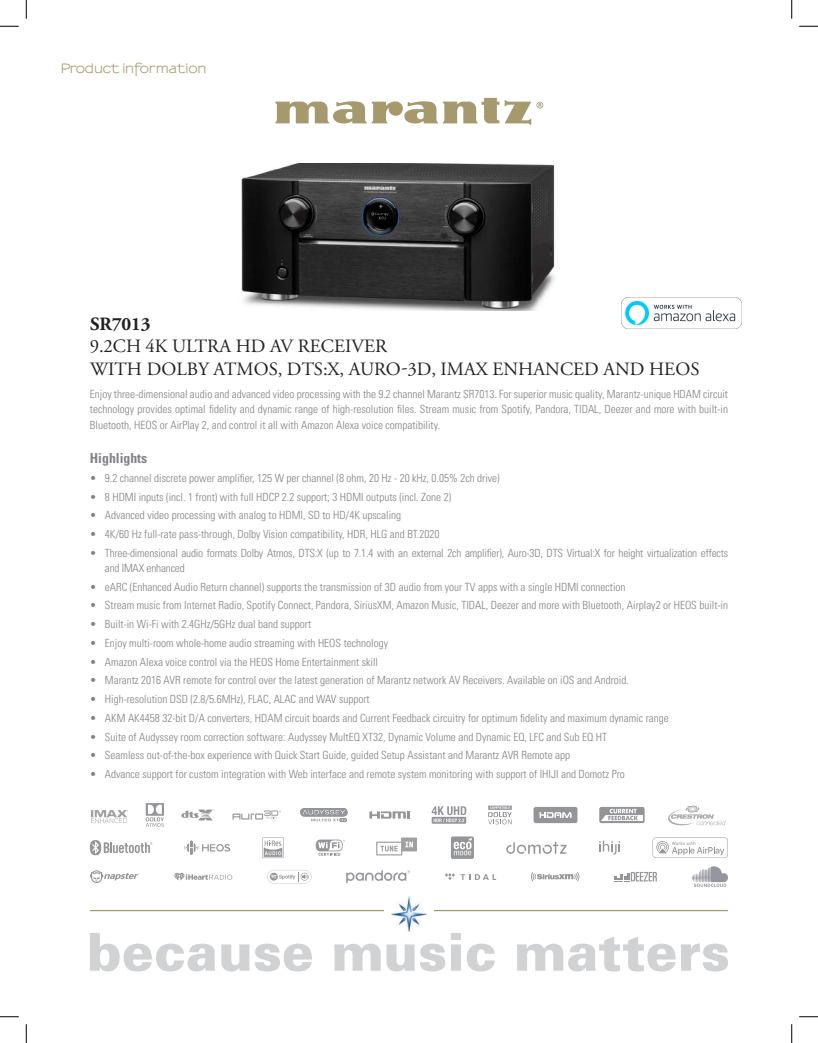
<style>
.page{position:relative;width:818px;height:1043px;background:#fff}
.page>*{position:absolute;margin:0;border:0;box-sizing:border-box;transform-origin:0 0}
.t1{font:18.75px/22.5px "Adobe Garamond Pro";letter-spacing:.005em;color:#231f20}
.t2{font:700 18.75px "Adobe Garamond Pro";letter-spacing:-.01em;color:#231f20}
.t3{font:700 condensed 13.75px "Univers";color:#808285}
.t4{font:700 12.5px "Sansumi";letter-spacing:-.01em;color:#a7996e}
.t5{font:300 condensed 11.25px/15.6px "Univers";color:#808285;text-align:justify}
</style>
<div class="page">
<svg style="left:267px;top:870px;width:44px;height:13px"></svg>
<svg style="left:316px;top:839px;width:29px;height:16px"></svg>
<svg style="left:614px;top:872px;width:43px;height:9px"></svg>
<svg style="left:445px;top:873px;width:51px;height:7px"></svg>
<svg style="left:262px;top:837px;width:21px;height:21px"></svg>
<svg style="left:184px;top:840px;width:46px;height:14px"></svg>
<div style="left:451px;top:836px;width:23px;height:22px;background:#939598;border-radius:2px"></div>
<svg style="left:453px;top:838px;width:19px;height:17px"></svg>
<svg style="left:90px;top:840px;width:62px;height:15px"></svg>
<svg style="left:146px;top:803px;width:18px;height:24px"></svg>
<svg style="left:488px;top:805px;width:23px;height:19px"></svg>
<svg style="left:369px;top:811px;width:41px;height:7px"></svg>
<svg style="left:431px;top:806px;width:35px;height:17px"></svg>
<svg style="left:181px;top:809px;width:34px;height:11px"></svg>
<svg style="left:300px;top:808px;width:47px;height:14px"></svg>
<div style="left:533px;top:807px;width:44px;height:16px;background:#939598;border-radius:2px"></div>
<svg style="left:539px;top:812px;width:32px;height:6px"></svg>
<div style="left:599px;top:807px;width:45px;height:16px;background:#939598;border-radius:2px"></div>
<svg style="left:601px;top:808px;width:42px;height:13px"></svg>
<svg style="left:232px;top:810px;width:49px;height:9px"></svg>
<svg style="left:652px;top:837px;width:76px;height:21px"></svg>
<svg style="left:506px;top:841px;width:60px;height:13px"></svg>
<svg style="left:599px;top:840px;width:21px;height:14px"></svg>
<svg style="left:275px;top:98px;width:268px;height:27px"></svg>
<img style="left:241px;top:163px;width:314px;height:148px">
<hr style="left:90px;top:910px;width:638px;height:1px;background:#a7996e">
<svg style="left:90px;top:933px;width:125px;height:38px"></svg>
<svg style="left:221px;top:943px;width:91px;height:28px"></svg>
<svg style="left:334px;top:943px;width:46px;height:27px"></svg>
<svg style="left:386px;top:943px;width:59px;height:28px"></svg>
<svg style="left:451px;top:933px;width:10px;height:37px"></svg>
<svg style="left:467px;top:943px;width:27px;height:28px"></svg>
<svg style="left:517px;top:937px;width:211px;height:34px"></svg>
<svg style="left:691px;top:866px;width:37px;height:21px"></svg>
<svg style="left:346px;top:870px;width:64px;height:13px"></svg>
<svg style="left:90px;top:870px;width:49px;height:13px"></svg>
<svg style="left:531px;top:872px;width:48px;height:9px"></svg>
<svg style="left:174px;top:872px;width:58px;height:8px"></svg>
<img style="left:621px;top:297px;width:120px;height:31px">
<svg style="left:668px;top:805px;width:57px;height:21px"></svg>
<img style="left:91px;top:810px;width:36px;height:12px">
<svg style="left:376px;top:837px;width:41px;height:18px"></svg>
<div style="left:384px;top:891px;width:50px;height:46px;background:#fff"></div>
<img style="left:391px;top:896px;width:35px;height:36px">
<svg style="left:0;top:25px;width:19px;height:2px"></svg>
<svg style="left:799px;top:25px;width:19px;height:2px"></svg>
<svg style="left:0;top:1016px;width:19px;height:1px"></svg>
<svg style="left:799px;top:1016px;width:19px;height:1px"></svg>
<svg style="left:25px;top:0;width:2px;height:19px"></svg>
<svg style="left:25px;top:1024px;width:2px;height:18px"></svg>
<svg style="left:791px;top:0;width:1px;height:19px"></svg>
<svg style="left:791px;top:1024px;width:1px;height:18px"></svg>
<p class="t4" style="left:60px;top:62px;width:148px">Product information</p>
<h1 class="t2" style="left:90px;top:313px;width:62px">SR7013</h1>
<h1 class="t1" style="left:90px;top:336px;width:611px">9.2CH 4K ULTRA HD AV RECEIVER<br>WITH DOLBY ATMOS, DTS:X, AURO-3D, IMAX ENHANCED AND HEOS</h1>
<p class="t5" style="left:90px;top:386px;width:639px">Enjoy three-dimensional audio and advanced video processing with the 9.2 channel Marantz SR7013. For superior music quality, Marantz-unique HDAM circuit technology provides optimal fidelity and dynamic range of high-resolution files. Stream music from Spotify, Pandora, TIDAL, Deezer and more with built-in Bluetooth, HEOS or AirPlay 2, and control it all with Amazon Alexa voice compatibility.</p>
<p class="t3" style="left:90px;top:450px;width:59px">Highlights</p>
<p class="t5" style="left:90px;top:470px;width:411px">• 9.2 channel discrete power amplifier, 125 W per channel (8 ohm, 20 Hz - 20 kHz, 0.05% 2ch drive)</p>
<p class="t5" style="left:90px;top:488px;width:363px">• 8 HDMI inputs (incl. 1 front) with full HDCP 2.2 support; 3 HDMI outputs (incl. Zone 2)</p>
<p class="t5" style="left:90px;top:507px;width:313px">• Advanced video processing with analog to HDMI, SD to HD/4K upscaling</p>
<p class="t5" style="left:90px;top:526px;width:351px">• 4K/60 Hz full-rate pass-through, Dolby Vision compatibility, HDR, HLG and BT.2020</p>
<p class="t5" style="left:105px;top:545px;width:624px;line-height:15px;text-indent:-15px">• Three-dimensional audio formats Dolby Atmos, DTS:X (up to 7.1.4 with an external 2ch amplifier), Auro-3D, DTS Virtual:X for height virtualization effects and IMAX enhanced</p>
<p class="t5" style="left:90px;top:578px;width:537px">• eARC (Enhanced Audio Return channel) supports the transmission of 3D audio from your TV apps with a single HDMI connection</p>
<p class="t5" style="left:90px;top:597px;width:639px">• Stream music from Internet Radio, Spotify Connect, Pandora, SiriusXM, Amazon Music, TIDAL, Deezer and more with Bluetooth, Airplay2 or HEOS built-in</p>
<p class="t5" style="left:90px;top:616px;width:223px">• Built-in Wi-Fi with 2.4GHz/5GHz dual band support</p>
<p class="t5" style="left:90px;top:635px;width:300px">• Enjoy multi-room whole-home audio streaming with HEOS technology</p>
<p class="t5" style="left:90px;top:653px;width:290px">• Amazon Alexa voice control via the HEOS Home Entertainment skill</p>
<p class="t5" style="left:90px;top:672px;width:540px">• Marantz 2016 AVR remote for control over the latest generation of Marantz network AV Receivers. Available on iOS and Android.</p>
<p class="t5" style="left:90px;top:691px;width:281px">• High-resolution DSD (2.8/5.6MHz), FLAC, ALAC and WAV support</p>
<p class="t5" style="left:90px;top:710px;width:580px">• AKM AK4458 32-bit D/A converters, HDAM circuit boards and Current Feedback circuitry for optimum fidelity and maximum dynamic range</p>
<p class="t5" style="left:90px;top:728px;width:518px">• Suite of Audyssey room correction software: Audyssey MultEQ XT32, Dynamic Volume and Dynamic EQ, LFC and Sub EQ HT</p>
<p class="t5" style="left:90px;top:747px;width:482px">• Seamless out-of-the-box experience with Quick Start Guide, guided Setup Assistant and Marantz AVR Remote app</p>
<p class="t5" style="left:90px;top:766px;width:536px">• Advance support for custom integration with Web interface and remote system monitoring with support of IHIJI and Domotz Pro</p>
</div>
